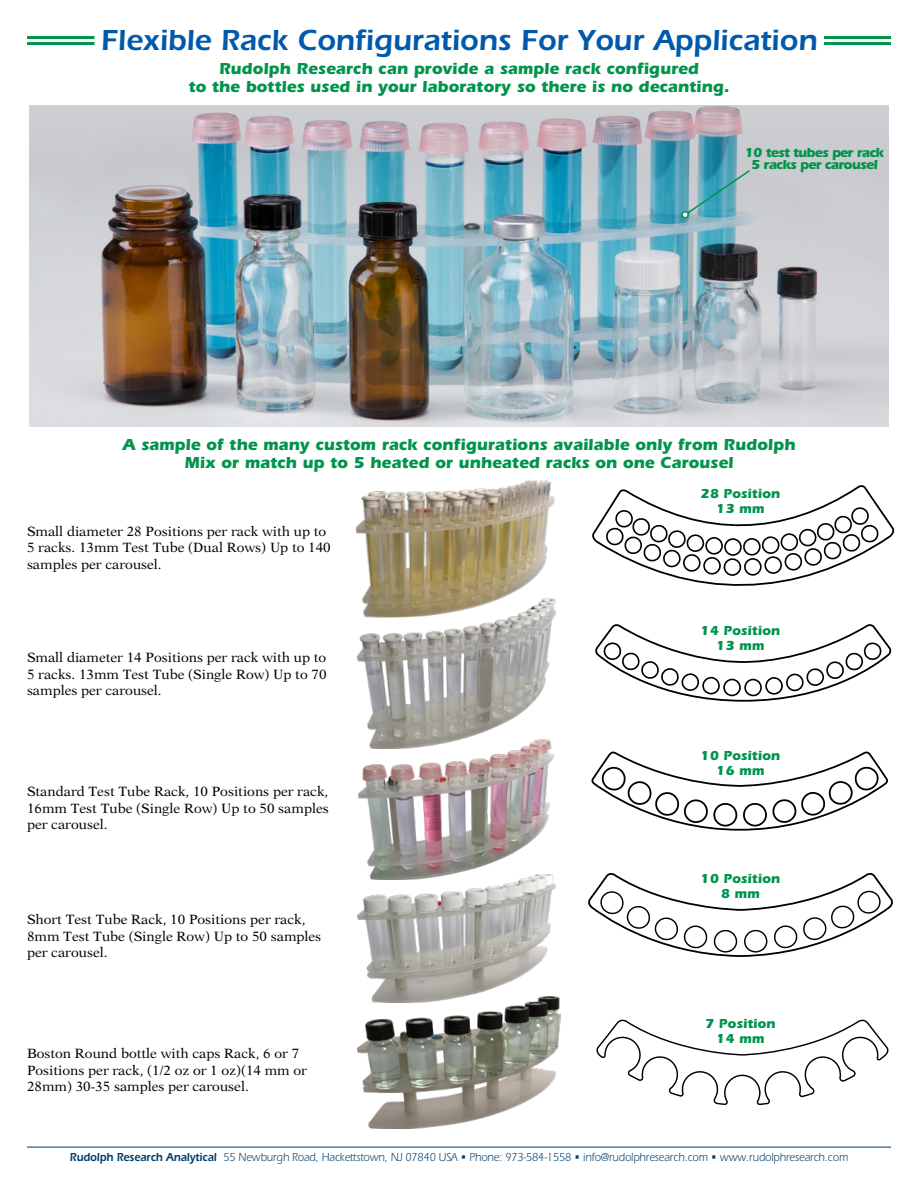
<style>
.page{position:relative;width:918px;height:1188px;background:#fff}
.page>*{position:absolute;margin:0;border:0;box-sizing:border-box;transform-origin:0 0}
.t1{font:600 30px "Itc Eras";color:#0059aa}
.t2{font:700 16.5px/18px "Itc Eras";color:#00944d;text-align:center}
.t3{font:13.5px/16.5px "New Aster";color:#000}
.t4{font:700 13.5px/15px "Itc Eras";color:#00944d;text-align:center}
.t5{font:700 13.5px/12px "Itc Eras";letter-spacing:-.05em;color:#00944d;text-align:center}
.t6{font:12px "Itc Eras";letter-spacing:-.005em;color:#003d6a;scale:.9 1}
.s1{font-weight:600}
</style>
<div class="page">
<img style="left:358px;top:996px;width:202px;height:133px">
<hr style="left:27px;top:36px;width:67px;height:3px;background:#00944d">
<hr style="left:27px;top:42px;width:67px;height:3px;background:#00944d">
<hr style="left:824px;top:36px;width:67px;height:3px;background:#00944d">
<hr style="left:824px;top:42px;width:67px;height:3px;background:#00944d">
<img style="left:29px;top:106px;width:860px;height:320px">
<svg style="left:682px;top:169px;width:70px;height:49px;background:#74b0bd"></svg>
<div style="left:681px;top:211px;width:8px;height:7px;border:2px solid #00944d;border-radius:50%"></div>
<hr style="left:27px;top:1147px;width:864px;height:1px;background:#003d6a">
<svg style="left:596px;top:1019px;width:195px;height:87px"></svg>
<svg style="left:588px;top:872px;width:203px;height:85px"></svg>
<svg style="left:592px;top:485px;width:281px;height:101px"></svg>
<svg style="left:591px;top:751px;width:200px;height:80px"></svg>
<svg style="left:595px;top:624px;width:196px;height:78px"></svg>
<img style="left:357px;top:618px;width:197px;height:121px">
<img style="left:356px;top:480px;width:200px;height:138px">
<img style="left:358px;top:739px;width:196px;height:135px">
<img style="left:357px;top:874px;width:199px;height:129px">
<img style="left:791px;top:497px;width:104px;height:601px">
<h1 class="t1" style="left:101px;top:22px;width:718px">Flexible Rack Configurations For Your Application</h1>
<p class="t2" style="left:188px;top:59px;width:543px">Rudolph Research can provide a sample rack configured<br>to the bottles used in your laboratory so there is no decanting.</p>
<p class="t5" style="left:745px;top:146px;width:141px">10 test tubes per rack<br>5 racks per carousel</p>
<p class="t2" style="left:123px;top:435px;width:674px">A sample of the many custom rack configurations available only from Rudolph<br>Mix or match up to 5 heated or unheated racks on one Carousel</p>
<p class="t3" style="left:27px;top:523px;width:305px">Small diameter 28 Positions per rack with up to<br>5 racks. 13mm Test Tube (Dual Rows) Up to 140 samples per carousel.</p>
<p class="t3" style="left:27px;top:649px;width:301px;text-align:justify">Small diameter 14 Positions per rack with up to 5 racks. 13mm Test Tube (Single Row) Up to 70 samples per carousel.</p>
<p class="t3" style="left:27px;top:783px;width:303px;text-align:justify">Standard Test Tube Rack, 10 Positions per rack, 16mm Test Tube (Single Row) Up to 50 samples per carousel.</p>
<p class="t3" style="left:27px;top:911px;width:296px">Short Test Tube Rack, 10 Positions per rack,<br>8mm Test Tube (Single Row) Up to 50 samples per carousel.</p>
<p class="t3" style="left:27px;top:1045px;width:282px">Boston Round bottle with caps Rack, 6 or 7<br>Positions per rack, (1/2 oz or 1 oz)(14 mm or<br>28mm) 30-35 samples per carousel.</p>
<p class="t4" style="left:701px;top:486px;width:81px">28 Position<br>13 mm</p>
<p class="t4" style="left:701px;top:623px;width:81px">14 Position<br>13 mm</p>
<p class="t4" style="left:701px;top:748px;width:81px">10 Position<br>16 mm</p>
<p class="t4" style="left:701px;top:871px;width:81px">10 Position<br>8 mm</p>
<p class="t4" style="left:705px;top:1016px;width:72px">7 Position<br>14 mm</p>
<p class="t6" style="left:70px;top:1151px;width:866px"><span class="s1">Rudolph Research Analytical</span> 55 Newburgh Road, Hackettstown, NJ 07840 USA • Phone: 973-584-1558 • info@rudolphresearch.com • www.rudolphresearch.com</p>
</div>
